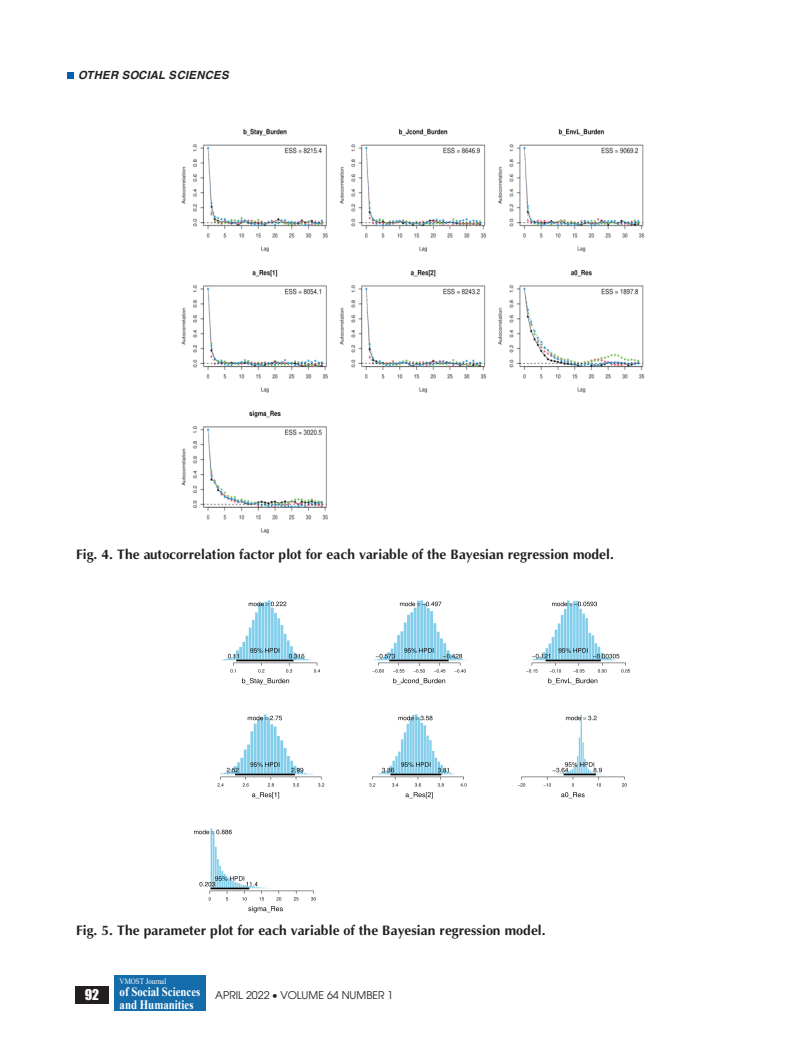
<style>
.page{position:relative;width:798px;height:1042px;background:#fff}
.page>*{position:absolute;margin:0;border:0;box-sizing:border-box;transform-origin:0 0}
.t1{font:700 13.75px "UTM Aptima";color:#231f20}
.t2{font:13.75px "UTM Impact";color:#fff}
.t3{font:700 12.88px/12.5px "Times New Roman";color:#fff;scale:.85 1}
.t4{font:italic 700 11.25px "UTM Helve";color:#231f20}
.t5{font:10.62px "UTM Avo";color:#231f20}
.t6{font:8.25px "Times New Roman";color:#fff;scale:.85 1}
</style>
<div class="page">
<div style="left:67px;top:73px;width:7px;height:6px;background:#0160ae"></div>
<div style="left:75px;top:986px;width:33px;height:17px;background:#231f20"></div>
<div style="left:114px;top:976px;width:91px;height:35px;background:#156cab"></div>
<img style="left:181px;top:128px;width:464px;height:406px">
<img style="left:194px;top:600px;width:436px;height:313px">
<p class="t4" style="left:78px;top:66px;width:152px">OTHER SOCIAL SCIENCES</p>
<p class="t1" style="left:76px;top:543px;width:539px">Fig. 4. The autocorrelation factor plot for each variable of the Bayesian regression model.</p>
<p class="t1" style="left:76px;top:920px;width:471px">Fig. 5. The parameter plot for each variable of the Bayesian regression model.</p>
<p class="t6" style="left:120px;top:975px;width:56px">VMOST Journal</p>
<p class="t3" style="left:120px;top:985px;width:97px">of Social Sciences and Humanities</p>
<p class="t2" style="left:85px;top:984px;width:16px">92</p>
<p class="t5" style="left:215px;top:987px;width:180px">APRIL 2022 • VOLUME 64 NUMBER 1</p>
</div>
